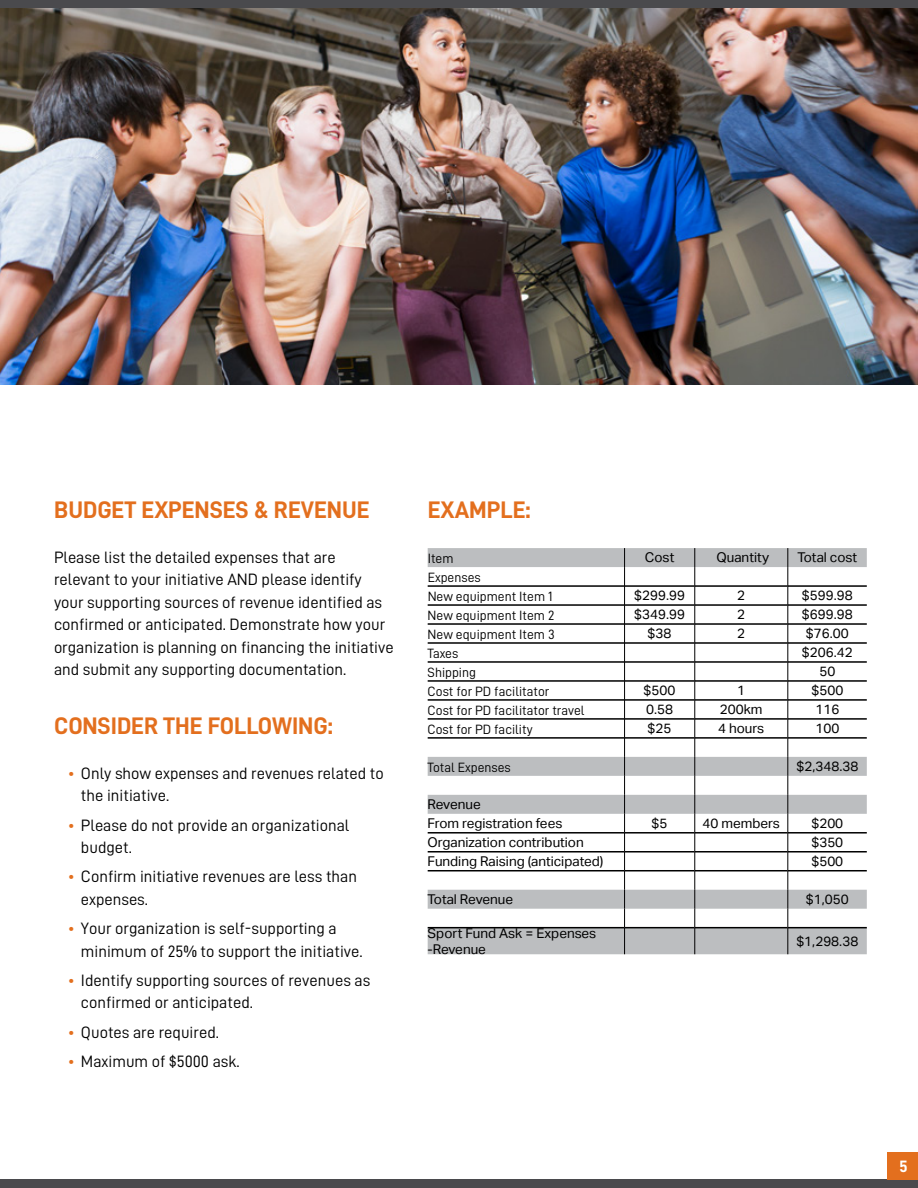
<style>
.page{position:relative;width:918px;height:1188px;background:#fff}
.page>*{position:absolute;margin:0;border:0;box-sizing:border-box;transform-origin:0 0}
.t1{font:24px "D DIN Bold";color:#e36f1e}
.t2{font:16.5px/22.5px "D DIN";color:#000}
.t3{font:16.5px "D DIN Bold";color:#fff}
.t4{font:13.5px/18.6px "Aktiv Grotesk";color:#000}
.t5{font:13.5px/19.4px "D DIN";color:#000}
.s1{color:#e36f1e}
</style>
<div class="page">
<div style="left:0;top:0;width:918px;height:9px;background:#4a4a4d"></div>
<div style="left:0;top:1179px;width:918px;height:9px;background:#4a4a4d"></div>
<div style="left:888px;top:1152px;width:30px;height:27px;background:#e36f1e"></div>
<img style="left:0;top:9px;width:918px;height:375px">
<svg style="left:428px;top:548px;width:439px;height:406px"></svg>
<hr style="left:428px;top:585px;width:196px;height:2px;background:#000">
<hr style="left:625px;top:585px;width:70px;height:2px;background:#000">
<hr style="left:695px;top:585px;width:93px;height:2px;background:#000">
<hr style="left:788px;top:585px;width:79px;height:2px;background:#000">
<hr style="left:428px;top:604px;width:196px;height:2px;background:#000">
<hr style="left:625px;top:604px;width:70px;height:2px;background:#000">
<hr style="left:695px;top:604px;width:93px;height:2px;background:#000">
<hr style="left:788px;top:604px;width:79px;height:2px;background:#000">
<hr style="left:428px;top:623px;width:196px;height:2px;background:#000">
<hr style="left:625px;top:623px;width:70px;height:2px;background:#000">
<hr style="left:695px;top:623px;width:93px;height:2px;background:#000">
<hr style="left:788px;top:623px;width:79px;height:2px;background:#000">
<hr style="left:428px;top:642px;width:196px;height:2px;background:#000">
<hr style="left:625px;top:642px;width:70px;height:2px;background:#000">
<hr style="left:695px;top:642px;width:93px;height:2px;background:#000">
<hr style="left:788px;top:642px;width:79px;height:2px;background:#000">
<hr style="left:428px;top:661px;width:196px;height:2px;background:#000">
<hr style="left:625px;top:661px;width:70px;height:2px;background:#000">
<hr style="left:695px;top:661px;width:93px;height:2px;background:#000">
<hr style="left:788px;top:661px;width:79px;height:2px;background:#000">
<hr style="left:428px;top:680px;width:196px;height:2px;background:#000">
<hr style="left:625px;top:680px;width:70px;height:2px;background:#000">
<hr style="left:695px;top:680px;width:93px;height:2px;background:#000">
<hr style="left:788px;top:680px;width:79px;height:2px;background:#000">
<hr style="left:428px;top:699px;width:196px;height:2px;background:#000">
<hr style="left:625px;top:699px;width:70px;height:2px;background:#000">
<hr style="left:695px;top:699px;width:93px;height:2px;background:#000">
<hr style="left:788px;top:699px;width:79px;height:2px;background:#000">
<hr style="left:428px;top:718px;width:196px;height:2px;background:#000">
<hr style="left:625px;top:718px;width:70px;height:2px;background:#000">
<hr style="left:695px;top:718px;width:93px;height:2px;background:#000">
<hr style="left:788px;top:718px;width:79px;height:2px;background:#000">
<hr style="left:428px;top:737px;width:196px;height:2px;background:#000">
<hr style="left:625px;top:737px;width:70px;height:2px;background:#000">
<hr style="left:695px;top:737px;width:93px;height:2px;background:#000">
<hr style="left:788px;top:737px;width:79px;height:2px;background:#000">
<hr style="left:428px;top:832px;width:196px;height:2px;background:#000">
<hr style="left:625px;top:832px;width:70px;height:2px;background:#000">
<hr style="left:695px;top:832px;width:93px;height:2px;background:#000">
<hr style="left:788px;top:832px;width:79px;height:2px;background:#000">
<hr style="left:428px;top:851px;width:196px;height:2px;background:#000">
<hr style="left:625px;top:851px;width:70px;height:2px;background:#000">
<hr style="left:695px;top:851px;width:93px;height:2px;background:#000">
<hr style="left:788px;top:851px;width:79px;height:2px;background:#000">
<hr style="left:428px;top:870px;width:196px;height:1px;background:#000">
<hr style="left:625px;top:870px;width:70px;height:1px;background:#000">
<hr style="left:695px;top:870px;width:93px;height:1px;background:#000">
<hr style="left:788px;top:870px;width:79px;height:1px;background:#000">
<hr style="left:428px;top:927px;width:196px;height:1px;background:#000">
<hr style="left:625px;top:927px;width:70px;height:1px;background:#000">
<hr style="left:695px;top:927px;width:93px;height:1px;background:#000">
<hr style="left:788px;top:927px;width:79px;height:1px;background:#000">
<svg style="left:624px;top:548px;width:1px;height:406px"></svg>
<svg style="left:695px;top:548px;width:1px;height:406px"></svg>
<svg style="left:788px;top:548px;width:1px;height:406px"></svg>
<h1 class="t1" style="left:54px;top:496px;width:317px">BUDGET EXPENSES &amp; REVENUE</h1>
<p class="t2" style="left:54px;top:546px;width:341px">Please list the detailed expenses that are relevant to your initiative AND please identify your supporting sources of revenue identified as confirmed or anticipated. Demonstrate how your organization is planning on financing the initiative and submit any supporting documentation.</p>
<h1 class="t1" style="left:54px;top:712px;width:281px">CONSIDER THE FOLLOWING:</h1>
<p class="t2" style="left:81px;top:762px;width:304px;text-indent:-13px"><span class="s1">•</span> Only show expenses and revenues related to the initiative.</p>
<p class="t2" style="left:81px;top:813px;width:270px;text-indent:-13px"><span class="s1">•</span> Please do not provide an organizational budget.</p>
<p class="t2" style="left:81px;top:865px;width:278px;text-indent:-13px"><span class="s1">•</span> Confirm initiative revenues are less than expenses.</p>
<p class="t2" style="left:81px;top:917px;width:283px;text-indent:-13px"><span class="s1">•</span> Your organization is self-supporting a minimum of 25% to support the initiative.</p>
<p class="t2" style="left:81px;top:969px;width:291px;text-indent:-13px"><span class="s1">•</span> Identify supporting sources of revenues as confirmed or anticipated.</p>
<p class="t2" style="left:68px;top:1020px;width:153px"><span class="s1">•</span> Quotes are required.</p>
<p class="t2" style="left:68px;top:1050px;width:174px"><span class="s1">•</span> Maximum of $5000 ask.</p>
<h1 class="t1" style="left:428px;top:496px;width:105px">EXAMPLE:</h1>
<p class="t5" style="left:428px;top:549px;width:27px">Item</p>
<p class="t4" style="left:645px;top:548px;width:31px">Cost</p>
<p class="t4" style="left:716px;top:548px;width:54px">Quantity</p>
<p class="t4" style="left:798px;top:548px;width:61px">Total cost</p>
<p class="t5" style="left:428px;top:567px;width:126px">Expenses<br>New equipment Item 1</p>
<p class="t4" style="left:634px;top:586px;width:52px">$299.99</p>
<p class="t4" style="left:737px;top:586px;width:9px">2</p>
<p class="t4" style="left:802px;top:586px;width:52px">$599.98</p>
<p class="t5" style="left:428px;top:606px;width:128px">New equipment Item 2</p>
<p class="t4" style="left:634px;top:605px;width:52px">$349.99</p>
<p class="t4" style="left:737px;top:605px;width:9px">2</p>
<p class="t4" style="left:802px;top:605px;width:52px">$699.98</p>
<p class="t5" style="left:428px;top:625px;width:129px">New equipment Item 3</p>
<p class="t4" style="left:648px;top:624px;width:25px">$38</p>
<p class="t4" style="left:737px;top:624px;width:9px">2</p>
<p class="t4" style="left:806px;top:624px;width:44px">$76.00</p>
<p class="t5" style="left:428px;top:644px;width:32px">Taxes</p>
<p class="t4" style="left:802px;top:643px;width:52px">$206.42</p>
<p class="t5" style="left:428px;top:662px;width:50px">Shipping</p>
<p class="t4" style="left:819px;top:662px;width:17px">50</p>
<p class="t5" style="left:428px;top:681px;width:123px">Cost for PD facilitator</p>
<p class="t4" style="left:644px;top:681px;width:33px">$500</p>
<p class="t4" style="left:737px;top:681px;width:9px">1</p>
<p class="t4" style="left:811px;top:681px;width:33px">$500</p>
<p class="t5" style="left:428px;top:700px;width:158px">Cost for PD facilitator travel</p>
<p class="t4" style="left:646px;top:700px;width:28px">0.58</p>
<p class="t4" style="left:720px;top:700px;width:44px">200km</p>
<p class="t4" style="left:815px;top:700px;width:25px">116</p>
<p class="t5" style="left:428px;top:719px;width:107px">Cost for PD facility</p>
<p class="t4" style="left:648px;top:719px;width:25px">$25</p>
<p class="t4" style="left:718px;top:719px;width:48px">4 hours</p>
<p class="t4" style="left:815px;top:719px;width:25px">100</p>
<p class="t5" style="left:428px;top:757px;width:85px">Total Expenses</p>
<p class="t4" style="left:796px;top:757px;width:63px">$2,348.38</p>
<p class="t4" style="left:428px;top:795px;width:136px">Revenue<br>From registration fees</p>
<p class="t4" style="left:652px;top:814px;width:17px">$5</p>
<p class="t4" style="left:702px;top:814px;width:79px">40 members</p>
<p class="t4" style="left:811px;top:814px;width:33px">$200</p>
<p class="t4" style="left:428px;top:833px;width:158px">Organization contribution</p>
<p class="t4" style="left:811px;top:833px;width:33px">$350</p>
<p class="t4" style="left:428px;top:852px;width:177px">Funding Raising (anticipated)</p>
<p class="t4" style="left:811px;top:852px;width:33px">$500</p>
<p class="t4" style="left:428px;top:890px;width:87px">Total Revenue</p>
<p class="t4" style="left:806px;top:890px;width:44px">$1,050</p>
<p class="t4" style="left:428px;top:925px;width:170px;line-height:16.2px">Sport Fund Ask = Expenses -Revenue</p>
<p class="t4" style="left:796px;top:932px;width:63px">$1,298.38</p>
<p class="t3" style="left:899px;top:1157px;width:10px">5</p>
</div>
